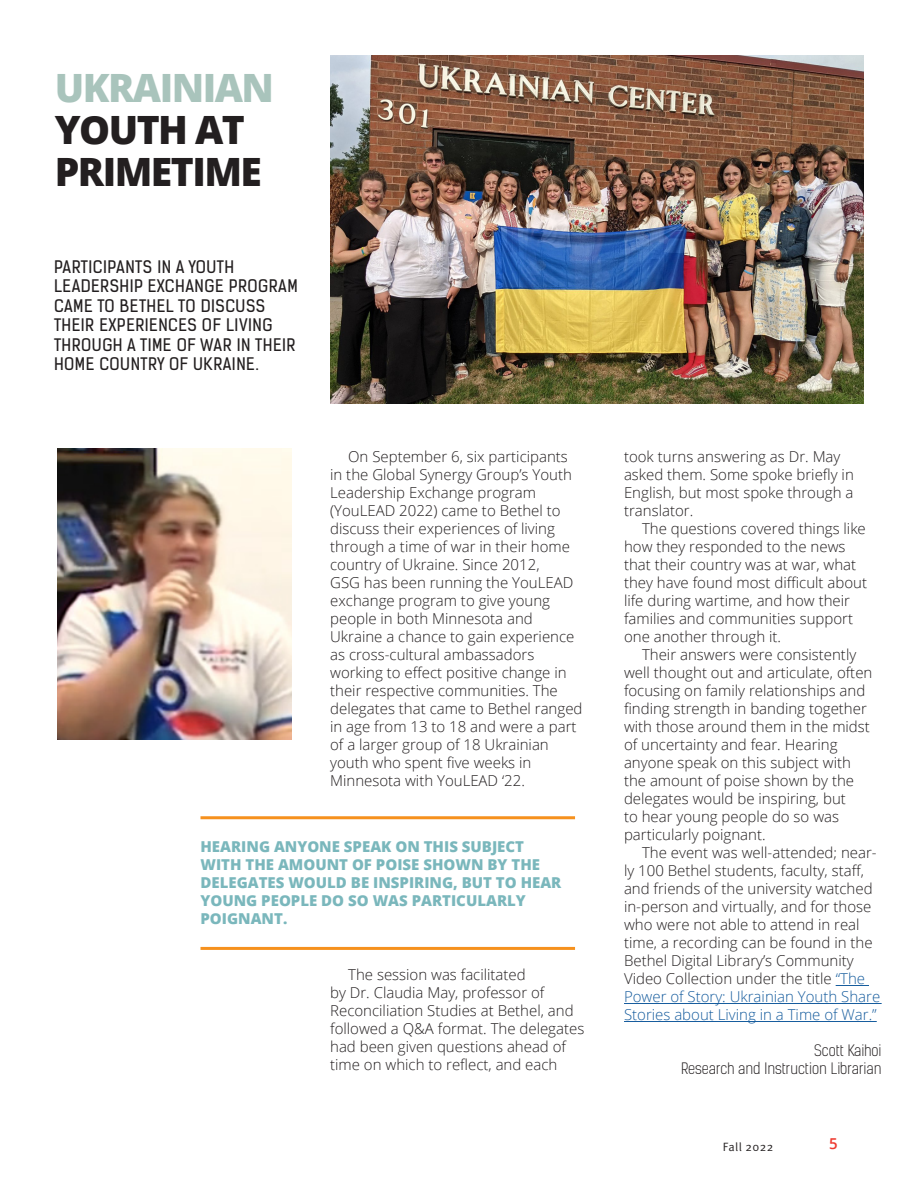
<style>
.page{position:relative;width:918px;height:1188px;background:#fff}
.page>*{position:absolute;margin:0;border:0;box-sizing:border-box;transform-origin:0 0}
.Main_title{font:800 39px/42px "Open Sans";letter-spacing:-.04em;color:#a9c4bc}
.Main_title-2{font:800 39px "Open Sans";letter-spacing:-.04em;color:#231f20}
.Paragraph___tab{font:16.5px/19.5px "Kelson Sans";letter-spacing:.03em;color:#231f20}
.Paragraph___tab-2{font:300 15px/18px "Open Sans";color:#231f20}
.Paragraph___tab-3{font:800 15px/18px "Open Sans";color:#7ab7bc}
.Paragraph___tab-4{font:300 15px "Kelson Sans";color:#231f20}
.t1{font:600 15px "Open Sans";color:#ee3b31}
.t2{font:12px "Meta Pro Norm";letter-spacing:.03em;color:#231f20}
.s1{color:#231f20}
.s2{color:#175d9e}
</style>
<div class="page">
<img style="left:330px;top:56px;width:534px;height:347px">
<img style="left:57px;top:448px;width:235px;height:292px">
<hr style="left:201px;top:947px;width:374px;height:3px;background:#f6911e">
<hr style="left:201px;top:816px;width:374px;height:3px;background:#f6911e">
<hr style="left:836px;top:985px;width:33px;height:1px;background:#175d9e">
<hr style="left:624px;top:1003px;width:258px;height:1px;background:#175d9e">
<hr style="left:624px;top:1021px;width:253px;height:1px;background:#175d9e">
<p class="Main_title" style="left:55px;top:65px;width:221px">UKRAINIAN<br><span class="s1">YOUTH AT</span></p>
<p class="Main_title-2" style="left:55px;top:143px;width:209px">PRIMETIME</p>
<p class="Paragraph___tab" style="left:54px;top:257px;width:245px">PARTICIPANTS IN A YOUTH<br>LEADERSHIP EXCHANGE PROGRAM<br>CAME TO BETHEL TO DISCUSS<br>THEIR EXPERIENCES OF LIVING<br>THROUGH A TIME OF WAR IN THEIR<br>HOME COUNTRY OF UKRAINE.</p>
<p class="Paragraph___tab-2" style="left:330px;top:448px;width:254px;text-indent:18px">On September 6, six participants in the Global Synergy Group’s Youth<br>Leadership Exchange program (YouLEAD 2022) came to Bethel to discuss their experiences of living through a time of war in their home country of Ukraine. Since 2012,<br>GSG has been running the YouLEAD exchange program to give young people in both Minnesota and<br>Ukraine a chance to gain experience as cross-cultural ambassadors working to effect positive change in their respective communities. The delegates that came to Bethel ranged in age from 13 to 18 and were a part of a larger group of 18 Ukrainian youth who spent five weeks in<br>Minnesota with YouLEAD ‘22.</p>
<p class="Paragraph___tab-3" style="left:201px;top:837px;width:362px">HEARING ANYONE SPEAK ON THIS SUBJECT<br>WITH THE AMOUNT OF POISE SHOWN BY THE<br>DELEGATES WOULD BE INSPIRING, BUT TO HEAR<br>YOUNG PEOPLE DO SO WAS PARTICULARLY<br>POIGNANT.</p>
<p class="Paragraph___tab-2" style="left:330px;top:965px;width:256px;text-indent:18px">The session was facilitated<br>by Dr. Claudia May, professor of Reconciliation Studies at Bethel, and followed a Q&amp;A format. The delegates had been given questions ahead of time on which to reflect, and each</p>
<p class="Paragraph___tab-2" style="left:624px;top:448px;width:231px">took turns answering as Dr. May asked them. Some spoke briefly in<br>English, but most spoke through a translator.</p>
<p class="Paragraph___tab-2" style="left:624px;top:520px;width:245px;text-indent:18px">The questions covered things like how they responded to the news that their country was at war, what they have found most difficult about life during wartime, and how their families and communities support one another through it.</p>
<p class="Paragraph___tab-2" style="left:624px;top:646px;width:250px;text-indent:18px">Their answers were consistently well thought out and articulate, often focusing on family relationships and finding strength in banding together with those around them in the midst of uncertainty and fear. Hearing anyone speak on this subject with the amount of poise shown by the delegates would be inspiring, but<br>to hear young people do so was particularly poignant.</p>
<p class="Paragraph___tab-2" style="left:624px;top:844px;width:258px;text-indent:18px">The event was well-attended; near&shy;ly 100 Bethel students, faculty, staff, and friends of the university watched in-person and virtually, and for those who were not able to attend in real time, a recording can be found in the Bethel Digital Library’s Community Video Collection under the title <span class="s2">“The Power of Story: Ukrainian Youth Share Stories about Living in a Time of War.”</span></p>
<p class="Paragraph___tab-4" style="left:814px;top:1042px;width:69px">Scott Kaihoi</p>
<p class="Paragraph___tab-4" style="left:681px;top:1060px;width:202px">Research and Instruction Librarian</p>
<p class="t2" style="left:723px;top:1138px;width:52px">Fall 2022</p>
<p class="t1" style="left:829px;top:1133px;width:10px">5</p>
</div>
